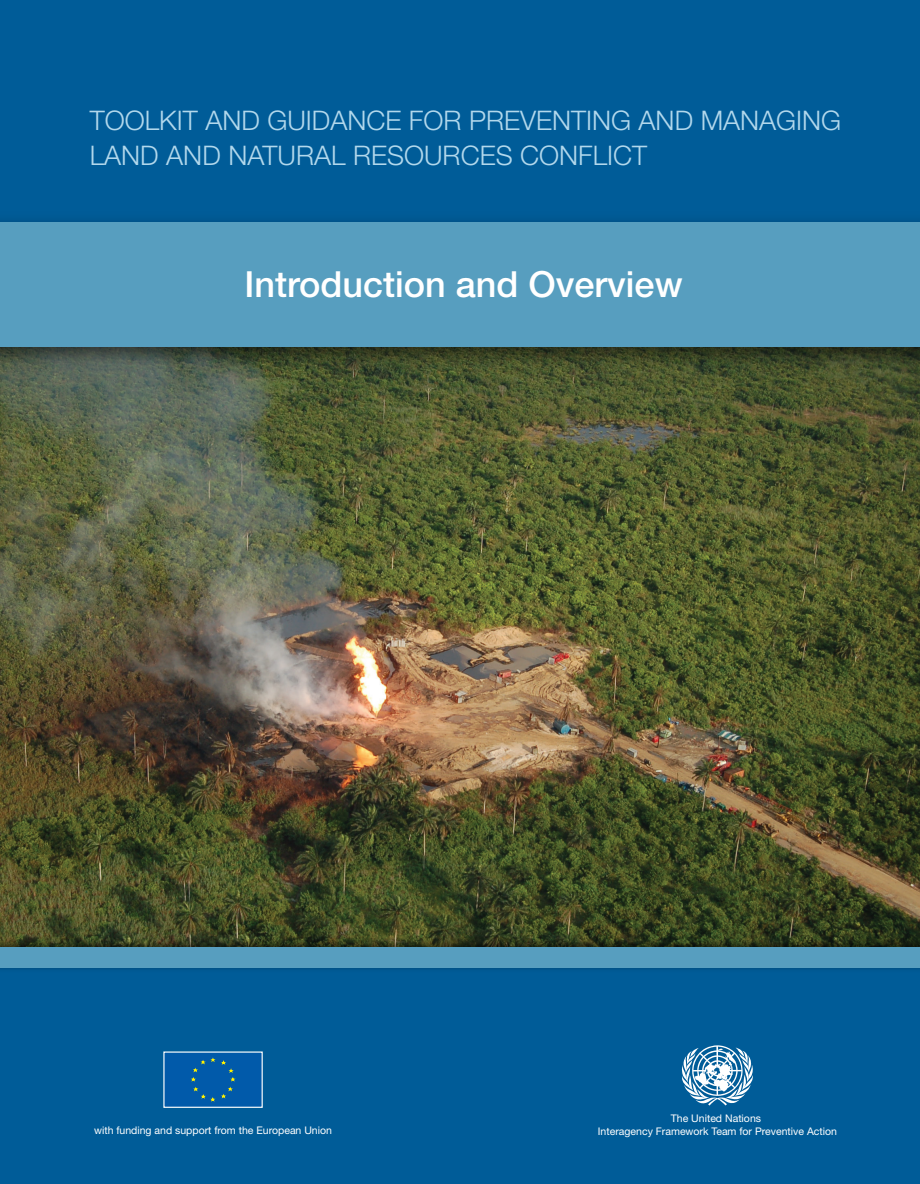
<style>
.page{position:relative;width:920px;height:1184px;background:#005c98}
.page>*{position:absolute;margin:0;border:0;box-sizing:border-box;transform-origin:0 0}
.t1{font:500 36px "Helvetica Neue LT Std";color:#fff}
.t2{font:300 27px/34.5px "Helvetica Neue LT Std";color:#b2d8ec}
.t3{font:10.5px/12.8px "Helvetica Neue LT Std";color:#fff;text-align:center}
</style>
<div class="page">
<img style="left:0;top:376px;width:920px;height:559px">
<img style="left:0;top:221px;width:920px;height:155px">
<div style="left:0;top:222px;width:920px;height:124px;background:#579ebf"></div>
<img style="left:0;top:935px;width:920px;height:34px">
<div style="left:0;top:947px;width:920px;height:20px;background:#579ebf"></div>
<svg style="left:681px;top:1045px;width:72px;height:60px"></svg>
<div style="left:163px;top:1051px;width:100px;height:56px;background:#015aaa"></div>
<svg style="left:191px;top:1057px;width:44px;height:44px"></svg>
<h2 class="t2" style="left:90px;top:103px;width:753px">TOOLKIT AND GUIDANCE FOR PREVENTING AND MANAGING<br>LAND AND NATURAL RESOURCES CONFLICT</h2>
<h1 class="t1" style="left:244px;top:262px;width:440px">Introduction and Overview</h1>
<p class="t3" style="left:94px;top:1124px;width:239px">with funding and support from the European Union</p>
<p class="t3" style="left:598px;top:1112px;width:240px">The United Nations<br>Interagency Framework Team for Preventive Action</p>
</div>
